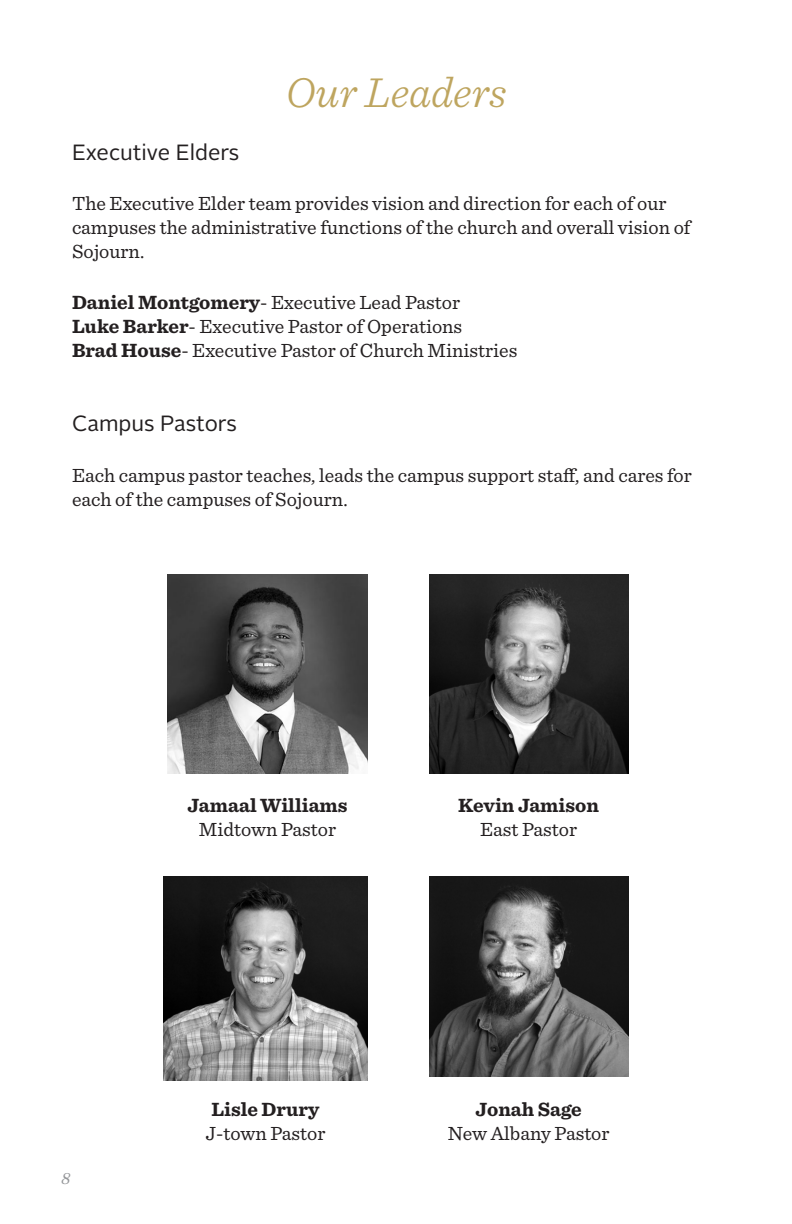
<style>
.page{position:relative;width:792px;height:1224px;background:#fff}
.page>*{position:absolute;margin:0;border:0;box-sizing:border-box;transform-origin:0 0}
.headers{font:italic 300 44px "Sentinel";color:#bea55f}
.subheads{font:22px "Alright Sans";color:#231f20}
.subheads-2{font:20px/24px "Sentinel";color:#231f20}
.subheads-3{font:700 20px "Sentinel";color:#231f20}
.t1{font:italic 16px "Harriet Text";color:#939598}
.s1{font-weight:700}
</style>
<div class="page">
<img style="left:429px;top:575px;width:199px;height:199px">
<img style="left:164px;top:877px;width:203px;height:203px">
<img style="left:429px;top:877px;width:199px;height:199px">
<img style="left:168px;top:575px;width:199px;height:199px">
<p class="headers" style="left:285px;top:60px;width:223px">Our Leaders</p>
<p class="subheads" style="left:72px;top:137px;width:169px">Executive Elders</p>
<p class="subheads-2" style="left:72px;top:190px;width:620px">The Executive Elder team provides vision and direction for each of our campuses the administrative functions of the church and overall vision of<br>Sojourn.</p>
<p class="subheads-2" style="left:72px;top:289px;width:390px"><span class="s1">Daniel Montgomery</span>- Executive Lead Pastor</p>
<p class="subheads-2" style="left:72px;top:313px;width:392px"><span class="s1">Luke Barker</span>- Executive Pastor of Operations</p>
<p class="subheads-2" style="left:72px;top:337px;width:447px"><span class="s1">Brad House</span>- Executive Pastor of Church Ministries</p>
<p class="subheads" style="left:72px;top:409px;width:166px">Campus Pastors</p>
<p class="subheads-2" style="left:72px;top:462px;width:621px">Each campus pastor teaches, leads the campus support staff, and cares for each of the campuses of Sojourn.</p>
<p class="t1" style="left:61px;top:1167px;width:11px">8</p>
<p class="subheads-3" style="left:188px;top:790px;width:162px">Jamaal Williams</p>
<p class="subheads-2" style="left:199px;top:816px;width:139px">Midtown Pastor</p>
<p class="subheads-3" style="left:458px;top:790px;width:142px">Kevin Jamison</p>
<p class="subheads-2" style="left:480px;top:816px;width:99px">East Pastor</p>
<p class="subheads-3" style="left:211px;top:1094px;width:109px">Lisle Drury</p>
<p class="subheads-2" style="left:205px;top:1120px;width:122px">J-town Pastor</p>
<p class="subheads-3" style="left:476px;top:1094px;width:108px">Jonah Sage</p>
<p class="subheads-2" style="left:448px;top:1120px;width:163px">New Albany Pastor</p>
</div>
